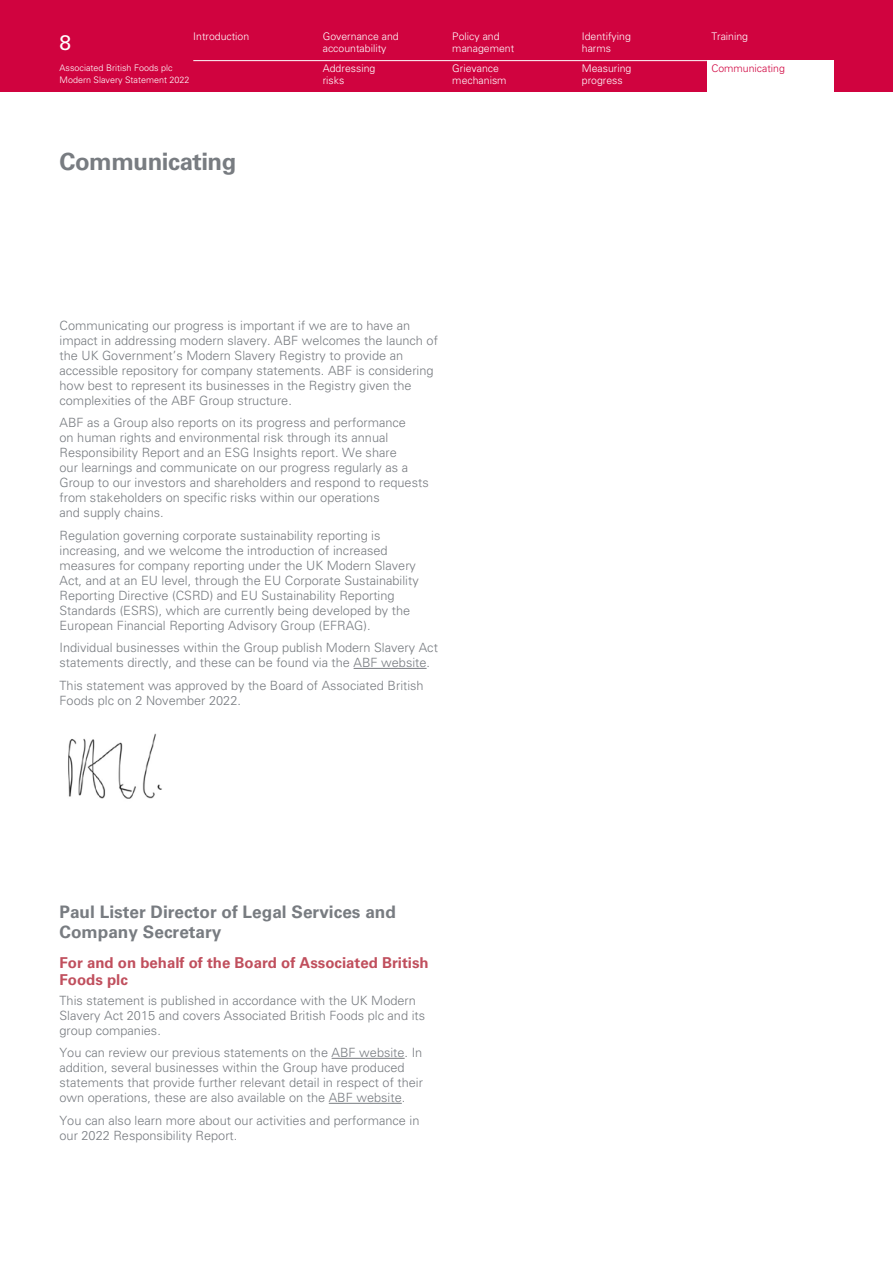
<style>
.page{position:relative;width:893px;height:1263px;background:#fff}
.page>*{position:absolute;margin:0;border:0;box-sizing:border-box;transform-origin:0 0}
.t1{font:700 24px "Univers LT Std";letter-spacing:-.02em;color:#787c81}
.t2{font:21px "Univers LT Std";color:#fff}
.t3{font:700 17.25px/20.2px "Univers LT Std";color:#787c81}
.t4{font:700 15px/17.2px "Univers LT Std";color:#c04f5d}
.t5{font:300 12.75px/15px "Univers LT Std";color:#787c81}
.t6{font:300 10.5px/12px "Univers LT Std";color:#fff}
.t7{font:300 10.5px "Univers LT Std";color:#d0033f}
.t8{font:300 9px/12px "Univers LT Std";color:#fff}
</style>
<div class="page">
<hr style="left:354px;top:668px;width:73px;height:1px;background:#787c81">
<img style="left:68px;top:733px;width:94px;height:66px">
<hr style="left:332px;top:1058px;width:73px;height:1px;background:#787c81">
<hr style="left:329px;top:1103px;width:73px;height:1px;background:#787c81">
<div style="left:0;top:0;width:893px;height:91px;background:#d0033f"></div>
<div style="left:707px;top:60px;width:126px;height:33px;background:#fff"></div>
<hr style="left:193px;top:60px;width:640px;height:1px;background:#fff">
<p class="t6" style="left:323px;top:30px;width:77px">Governance and accountability</p>
<p class="t6" style="left:193px;top:30px;width:58px">Introduction</p>
<p class="t6" style="left:452px;top:30px;width:63px">Policy and management</p>
<h2 class="t2" style="left:60px;top:30px;width:13px">8</h2>
<p class="t8" style="left:60px;top:62px;width:132px">Associated British Foods plc<br>Modern Slavery Statement 2022</p>
<p class="t6" style="left:452px;top:63px;width:56px">Grievance mechanism</p>
<p class="t6" style="left:323px;top:63px;width:54px">Addressing risks</p>
<p class="t6" style="left:582px;top:30px;width:51px">Identifying harms</p>
<p class="t6" style="left:582px;top:63px;width:51px">Measuring progress</p>
<h1 class="t1" style="left:60px;top:148px;width:178px">Communicating</h1>
<p class="t5" style="left:60px;top:318px;width:380px">Communicating our progress is important if we are to have an impact in addressing modern slavery. ABF welcomes the launch of the UK Government’s Modern Slavery Registry to provide an accessible repository for company statements. ABF is considering how best to represent its businesses in the Registry given the complexities of the ABF Group structure.</p>
<p class="t5" style="left:60px;top:415px;width:371px">ABF as a Group also reports on its progress and performance<br>on human rights and environmental risk through its annual Responsibility Report and an ESG Insights report. We share<br>our learnings and communicate on our progress regularly as a Group to our investors and shareholders and respond to requests from stakeholders on specific risks within our operations<br>and supply chains.</p>
<p class="t5" style="left:60px;top:527px;width:361px">Regulation governing corporate sustainability reporting is increasing, and we welcome the introduction of increased measures for company reporting under the UK Modern Slavery Act, and at an EU level, through the EU Corporate Sustainability Reporting Directive (CSRD) and EU Sustainability Reporting Standards (ESRS), which are currently being developed by the European Financial Reporting Advisory Group (EFRAG).</p>
<p class="t5" style="left:60px;top:640px;width:380px">Individual businesses within the Group publish Modern Slavery Act statements directly, and these can be found via the ABF website.</p>
<p class="t5" style="left:60px;top:677px;width:366px">This statement was approved by the Board of Associated British<br>Foods plc on 2 November 2022.</p>
<h3 class="t3" style="left:60px;top:902px;width:338px">Paul Lister Director of Legal Services and<br>Company Secretary</h3>
<p class="t4" style="left:60px;top:954px;width:371px">For and on behalf of the Board of Associated British<br>Foods plc</p>
<p class="t5" style="left:60px;top:992px;width:367px">This statement is published in accordance with the UK Modern<br>Slavery Act 2015 and covers Associated British Foods plc and its group companies.</p>
<p class="t5" style="left:60px;top:1045px;width:365px">You can review our previous statements on the ABF website. In addition, several businesses within the Group have produced statements that provide further relevant detail in respect of their own operations, these are also available on the ABF website.</p>
<p class="t5" style="left:60px;top:1112px;width:361px">You can also learn more about our activities and performance in our 2022 Responsibility Report.</p>
<p class="t6" style="left:711px;top:30px;width:38px">Training</p>
<p class="t7" style="left:711px;top:62px;width:75px">Communicating</p>
</div>
